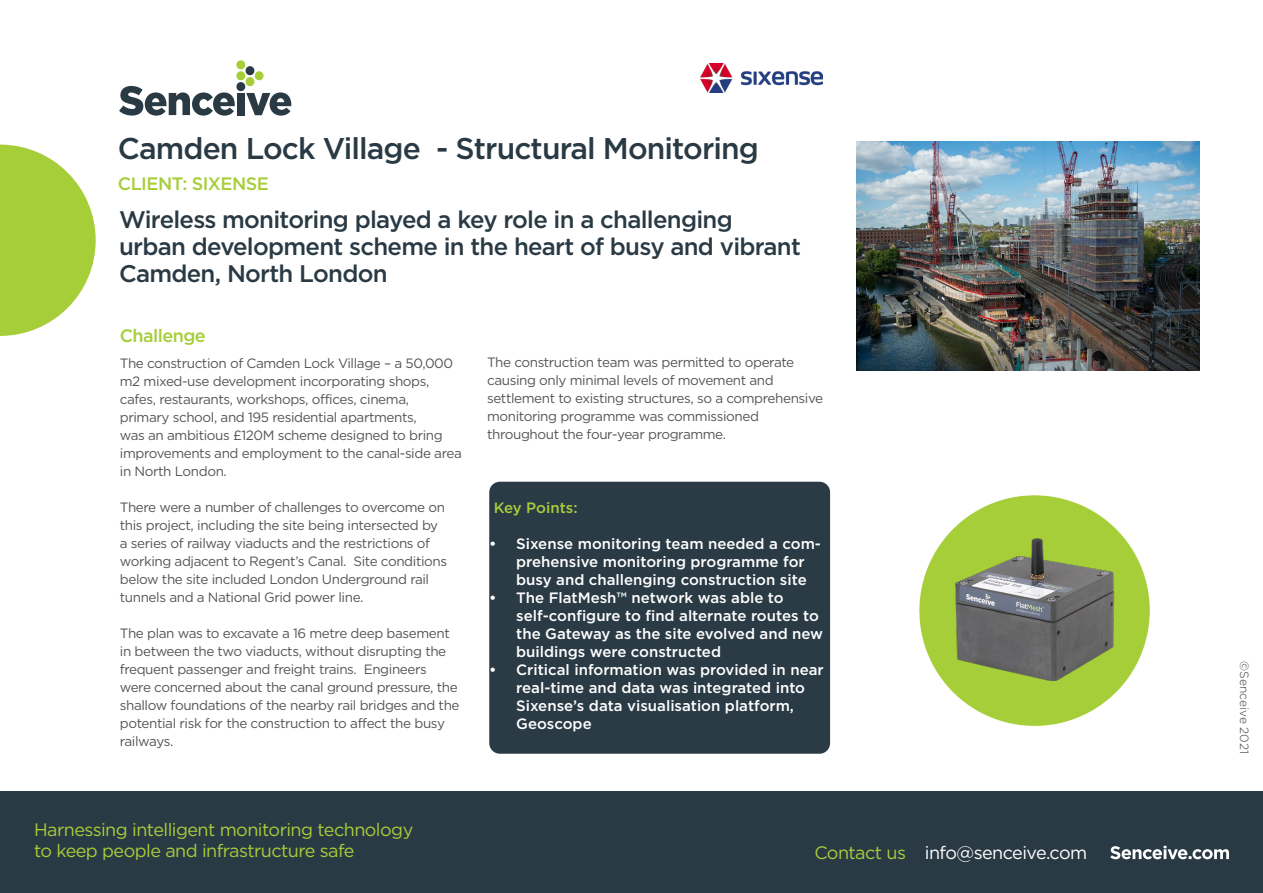
<style>
.page{position:relative;width:1263px;height:893px;background:#fff}
.page>*{position:absolute;margin:0;border:0;box-sizing:border-box;transform-origin:0 0}
.t1{font:500 30px "Gotham";letter-spacing:-.03em;color:#293a45}
.t2{font:500 24px "Gotham";letter-spacing:-.03em;color:#293a45}
.t3{font:18px/21px "Gotham";letter-spacing:-.03em;color:#a6ce39}
.t4{font:18px "Gotham";letter-spacing:-.03em;color:#fff}
.t5{font:500 18px "Gotham";letter-spacing:-.03em;color:#a6ce39}
.t6{font:500 15px/18px "Gotham";color:#fff}
.t7{font:500 15px "Gotham";color:#a6ce3b}
.t8{font:13.5px/18px "Gotham";letter-spacing:-.03em;color:#545557}
.t9{font:300 12px "Gotham";color:#3e3e3f}
.s1{color:#a6ce39}
</style>
<div class="page">
<div style="left:0;top:792px;width:1263px;height:101px;background:#293a45"></div>
<svg style="left:119px;top:60px;width:172px;height:56px"></svg>
<svg style="left:0;top:145px;width:96px;height:191px"></svg>
<svg style="left:1110px;top:846px;width:119px;height:13px"></svg>
<img style="left:856px;top:141px;width:343px;height:229px">
<div style="left:489px;top:482px;width:341px;height:272px;background:#2b3b46;border-radius:11px"></div>
<img style="left:700px;top:64px;width:122px;height:28px">
<img style="left:919px;top:549px;width:231px;height:178px">
<img style="left:937px;top:495px;width:195px;height:185px">
<p class="t1" style="left:118px;top:129px;width:643px">Camden Lock Village - Structural Monitoring</p>
<p class="t5" style="left:118px;top:172px;width:152px">CLIENT: SIXENSE</p>
<p class="t2" style="left:119px;top:203px;width:615px">Wireless monitoring played a key role in a challenging</p>
<p class="t2" style="left:119px;top:230px;width:683px">urban development scheme in the heart of busy and vibrant</p>
<p class="t2" style="left:119px;top:257px;width:270px">Camden, North London</p>
<p class="t5" style="left:120px;top:324px;width:87px">Challenge</p>
<p class="t8" style="left:120px;top:354px;width:343px">The construction of Camden Lock Village – a 50,000 m2 mixed-use development incorporating shops, cafes, restaurants, workshops, offices, cinema, primary school, and 195 residential apartments,<br>was an ambitious £120M scheme designed to bring improvements and employment to the canal-side area in North London.</p>
<p class="t8" style="left:120px;top:498px;width:329px">There were a number of challenges to overcome on this project, including the site being intersected by a series of railway viaducts and the restrictions of working adjacent to Regent’s Canal. Site conditions below the site included London Underground rail tunnels and a National Grid power line.</p>
<p class="t8" style="left:120px;top:624px;width:341px">The plan was to excavate a 16 metre deep basement in between the two viaducts, without disrupting the frequent passenger and freight trains. Engineers were concerned about the canal ground pressure, the shallow foundations of the nearby rail bridges and the potential risk for the construction to affect the busy railways.</p>
<p class="t8" style="left:487px;top:353px;width:338px">The construction team was permitted to operate causing only minimal levels of movement and settlement to existing structures, so a comprehensive monitoring programme was commissioned throughout the four-year programme.</p>
<p class="t7" style="left:494px;top:498px;width:85px">Key Points:</p>
<p class="t6" style="left:516px;top:534px;width:306px;text-indent:-27px">• Sixense monitoring team needed a com&shy;prehensive monitoring programme for busy and challenging construction site</p>
<p class="t6" style="left:516px;top:588px;width:308px;text-indent:-27px">• The FlatMesh™ network was able to self-configure to find alternate routes to the Gateway as the site evolved and new buildings were constructed</p>
<p class="t6" style="left:516px;top:660px;width:309px;text-indent:-27px">• Critical information was provided in near real-time and data was integrated into Sixense’s data visualisation platform, Geoscope</p>
<p class="t3" style="left:34px;top:819px;width:381px">Harnessing intelligent monitoring technology to keep people and infrastructure safe</p>
<p class="t4" style="left:814px;top:842px;width:274px"><span class="s1">Contact us</span> info@senceive.com</p>
<p class="t9" style="left:1252px;top:661px;width:94px;rotate:90deg">©Senceive 2021</p>
</div>
